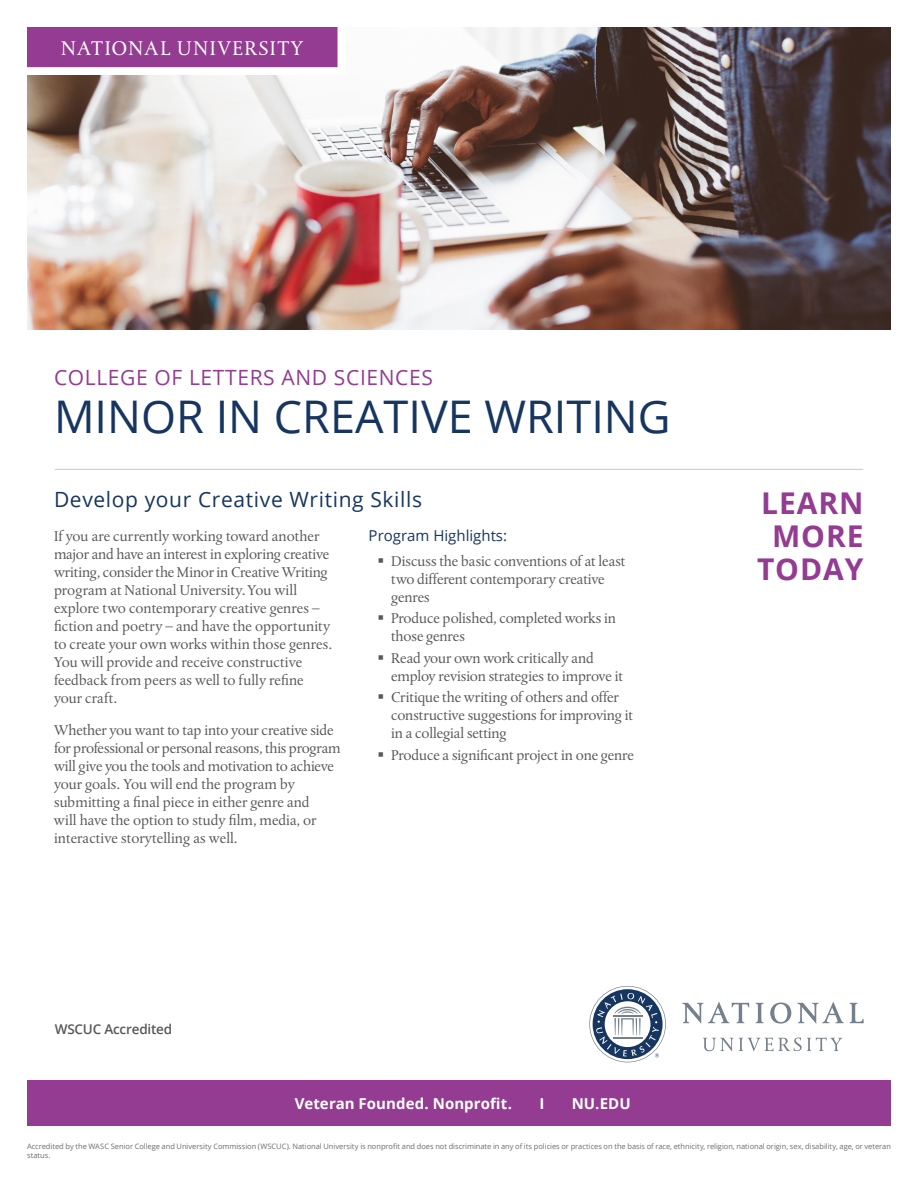
<style>
.page{position:relative;width:918px;height:1188px;background:#fff}
.page>*{position:absolute;margin:0;border:0;box-sizing:border-box;transform-origin:0 0}
.t1{font:45px "Open Sans";color:#163560}
.CTA_HEADER{font:700 30px/33px "Open Sans";letter-spacing:.03em;color:#943b92;text-align:center}
.t2{font:21px "Open Sans";letter-spacing:.03em;color:#163560}
.t3{font:21px "Open Sans";letter-spacing:.03em;color:#943b92}
.t4{font:21px "Albertina MT Std";letter-spacing:.065em;color:#fff}
.t5{font:15px/18px "Albertina MT Std";letter-spacing:-.01em;color:#57585a}
.FRONT_VETERAN_FOUNDE{font:700 15px "Open Sans";letter-spacing:.005em;color:#fff}
.t6{font:15px "Open Sans";color:#163560}
.t7{font:600 13.5px "Open Sans";letter-spacing:-.015em;color:#57585a}
.t8{font:7.5px/9px "Open Sans";letter-spacing:-.005em;color:#6c6d70}
</style>
<div class="page">
<img style="left:27px;top:27px;width:864px;height:302px">
<hr style="left:55px;top:469px;width:808px;height:1px;background:#c9cacc">
<svg style="left:683px;top:1002px;width:66px;height:22px"></svg>
<svg style="left:756px;top:1003px;width:7px;height:20px"></svg>
<svg style="left:770px;top:1003px;width:21px;height:21px"></svg>
<svg style="left:798px;top:1002px;width:46px;height:22px"></svg>
<svg style="left:850px;top:1003px;width:14px;height:20px"></svg>
<svg style="left:703px;top:1038px;width:139px;height:14px"></svg>
<svg style="left:589px;top:986px;width:77px;height:76px"></svg>
<svg style="left:27px;top:27px;width:322px;height:52px;background:#9d4e9a"></svg>
<div style="left:0;top:67px;width:341px;height:8px;background:#fff"></div>
<div style="left:27px;top:1080px;width:864px;height:46px;background:#943b92"></div>
<p class="t4" style="left:61px;top:36px;width:244px">NATIONAL UNIVERSITY</p>
<p class="t3" style="left:54px;top:363px;width:381px">COLLEGE OF LETTERS AND SCIENCES</p>
<p class="t1" style="left:54px;top:386px;width:618px">MINOR IN CREATIVE WRITING</p>
<p class="t2" style="left:54px;top:485px;width:370px">Develop your Creative Writing Skills</p>
<p class="CTA_HEADER" style="left:757px;top:486px;width:108px">LEARN<br>MORE<br>TODAY</p>
<p class="t6" style="left:369px;top:525px;width:140px">Program Highlights:</p>
<p class="t5" style="left:391px;top:552px;width:236px">Discuss the basic conventions of at least two different contemporary creative genres</p>
<p class="t5" style="left:391px;top:610px;width:226px">Produce polished, completed works in those genres</p>
<p class="t5" style="left:391px;top:649px;width:233px">Read your own work critically and employ revision strategies to improve it</p>
<p class="t5" style="left:391px;top:689px;width:244px">Critique the writing of others and offer constructive suggestions for improving it in a collegial setting</p>
<p class="t5" style="left:391px;top:746px;width:244px">Produce a significant project in one genre</p>
<p class="t5" style="left:54px;top:527px;width:280px">If you are currently working toward another major and have an interest in exploring creative writing, consider the Minor in Creative Writing program at National University. You will explore two contemporary creative genres – fiction and poetry – and have the opportunity to create your own works within those genres.<br>You will provide and receive constructive feedback from peers as well to fully refine your craft.</p>
<p class="t5" style="left:54px;top:721px;width:288px">Whether you want to tap into your creative side for professional or personal reasons, this program will give you the tools and motivation to achieve your goals. You will end the program by submitting a final piece in either genre and<br>will have the option to study film, media, or interactive storytelling as well.</p>
<p class="t7" style="left:55px;top:1020px;width:119px">WSCUC Accredited</p>
<p class="FRONT_VETERAN_FOUNDE" style="left:295px;top:1093px;width:219px">Veteran Founded. Nonprofit.</p>
<p class="FRONT_VETERAN_FOUNDE" style="left:539px;top:1093px;width:6px">I</p>
<p class="FRONT_VETERAN_FOUNDE" style="left:572px;top:1093px;width:61px">NU.EDU</p>
<p class="t8" style="left:27px;top:1141px;width:866px">Accredited by the WASC Senior College and University Commission (WSCUC). National University is nonprofit and does not discriminate in any of its policies or practices on the basis of race, ethnicity, religion, national origin, sex, disability, age, or veteran status.</p>
</div>
